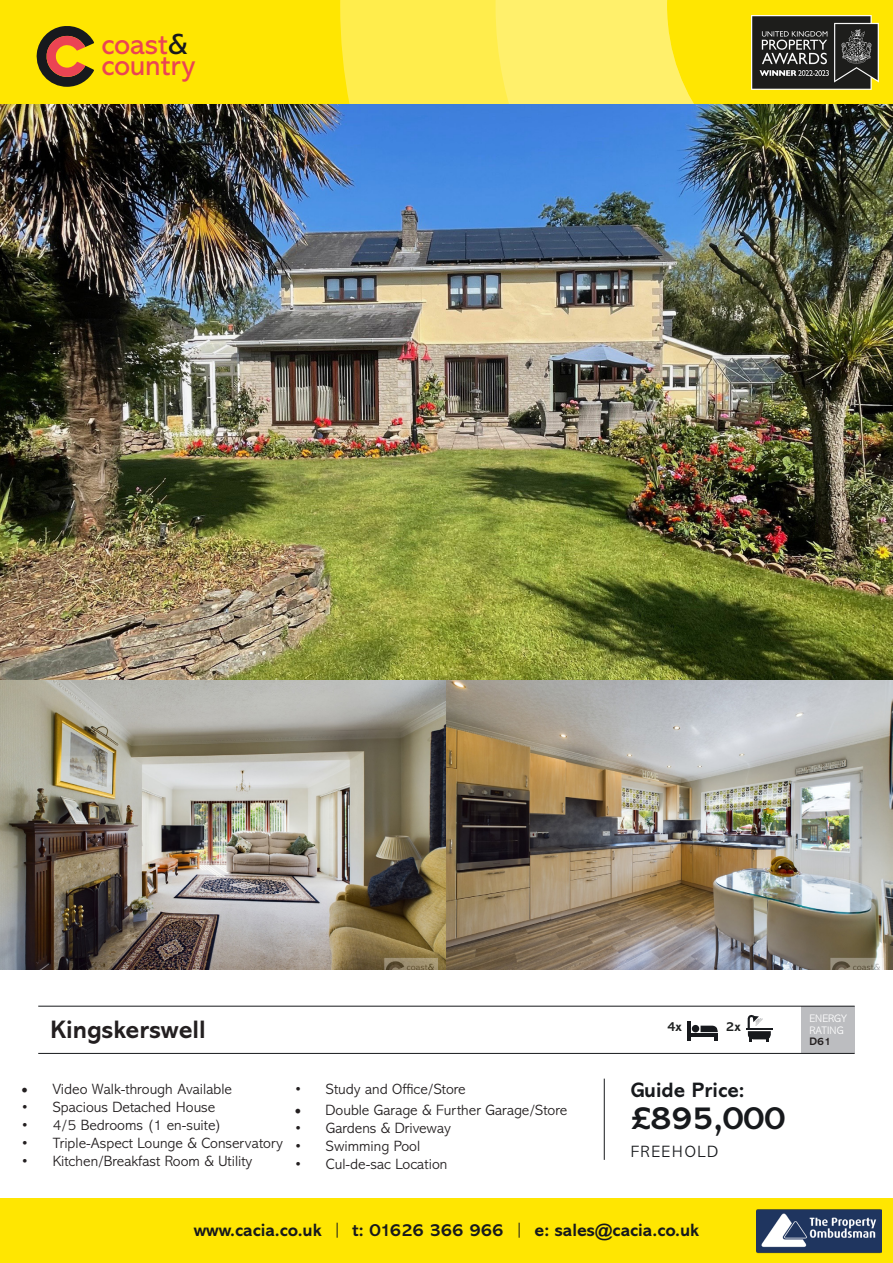
<style>
.page{position:relative;width:893px;height:1263px;background:#fff}
.page>*{position:absolute;margin:0;border:0;box-sizing:border-box;transform-origin:0 0}
.t1{font:700 33px "Abadi MT Std";color:#17191c}
.t2{font:29.4px/20.9px "Abadi MT Std";color:#eb4453}
.t3{font:700 25.5px "Abadi MT Std";color:#231f20}
.t4{font:700 21px "Abadi MT Std";color:#17191c}
.t5{font:700 18px "Abadi MT Std";color:#17191c}
.t6{font:300 16.5px "Abadi MT Std";letter-spacing:.1em;color:#17191c}
.t7{font:300 15px "Abadi MT Std";color:#231f20}
.t8{font:700 13.5px "Abadi MT Std";color:#202222}
.t9{font:300 10.95px "Abadi MT Std";color:#fff}
.t10{font:700 10.95px "Abadi MT Std";color:#231f20}
.s1{color:#17191d}
.s2{font-family:"Minion Pro";font-weight:400;font-size:18px}
.s3{font-weight:300}
</style>
<div class="page">
<img style="left:0;top:103px;width:893px;height:578px">
<img style="left:0;top:681px;width:446px;height:288px">
<img style="left:446px;top:681px;width:447px;height:288px">
<div style="left:0;top:1199px;width:893px;height:64px;background:#ffe601"></div>
<div style="left:801px;top:1006px;width:54px;height:47px;background:#bcbdc0"></div>
<hr style="left:687px;top:1022px;width:3px;height:19px;background:#17191d">
<hr style="left:689px;top:1033px;width:29px;height:4px;background:#17191d">
<div style="left:692px;top:1025px;width:7px;height:7px;background:#17191d;border-radius:50%"></div>
<svg style="left:700px;top:1026px;width:18px;height:15px"></svg>
<hr style="left:746px;top:1028px;width:26px;height:2px;background:#17191d">
<svg style="left:748px;top:1015px;width:23px;height:27px"></svg>
<hr style="left:38px;top:1006px;width:817px;height:1px;background:#17191c">
<hr style="left:604px;top:1078px;width:1px;height:82px;background:#17191c">
<hr style="left:38px;top:1053px;width:817px;height:1px;background:#17191c">
<div style="left:0;top:0;width:893px;height:103px;background:#ffe601"></div>
<svg style="left:36px;top:26px;width:58px;height:61px"></svg>
<div style="left:340px;top:0;width:481px;height:103px;background:#ffed4c"></div>
<svg style="left:496px;top:0;width:325px;height:103px"></svg>
<img style="left:751px;top:15px;width:127px;height:74px">
<img style="left:756px;top:1209px;width:125px;height:45px">
<p class="t2" style="left:101px;top:34px;width:95px">coast<span class="s1">&amp; </span>country</p>
<p class="t3" style="left:50px;top:1014px;width:157px">Kingskerswell</p>
<p class="t8" style="left:667px;top:1018px;width:16px">4x</p>
<p class="t8" style="left:726px;top:1018px;width:16px">2x</p>
<p class="t7" style="left:21px;top:1081px;width:212px"><span class="s2">•</span> Video Walk-through Available</p>
<p class="t7" style="left:21px;top:1099px;width:196px">• Spacious Detached House</p>
<p class="t7" style="left:21px;top:1117px;width:202px">• 4/5 Bedrooms (1 en-suite)</p>
<p class="t7" style="left:21px;top:1135px;width:263px">• Triple-Aspect Lounge &amp; Conservatory</p>
<p class="t7" style="left:21px;top:1153px;width:233px">• Kitchen/Breakfast Room &amp; Utility</p>
<p class="t7" style="left:294px;top:1081px;width:173px">• Study and Office/Store</p>
<p class="t7" style="left:294px;top:1102px;width:274px"><span class="s2">•</span> Double Garage &amp; Further Garage/Store</p>
<p class="t7" style="left:294px;top:1120px;width:158px">• Gardens &amp; Driveway</p>
<p class="t7" style="left:294px;top:1138px;width:127px">• Swimming Pool</p>
<p class="t7" style="left:294px;top:1156px;width:154px">• Cul-de-sac Location</p>
<p class="t4" style="left:631px;top:1078px;width:115px">Guide Price:</p>
<p class="t1" style="left:631px;top:1098px;width:156px">£895,000</p>
<p class="t6" style="left:631px;top:1142px;width:89px">FREEHOLD</p>
<p class="t5" style="left:194px;top:1219px;width:507px">www.cacia.co.uk <span class="s3">|</span> t: 01626 366 966 <span class="s3">|</span> e: sales@cacia.co.uk</p>
<p class="t9" style="left:810px;top:1013px;width:39px">ENERGY</p>
<p class="t9" style="left:810px;top:1024px;width:36px">RATING</p>
<p class="t10" style="left:810px;top:1035px;width:23px">D61</p>
</div>
